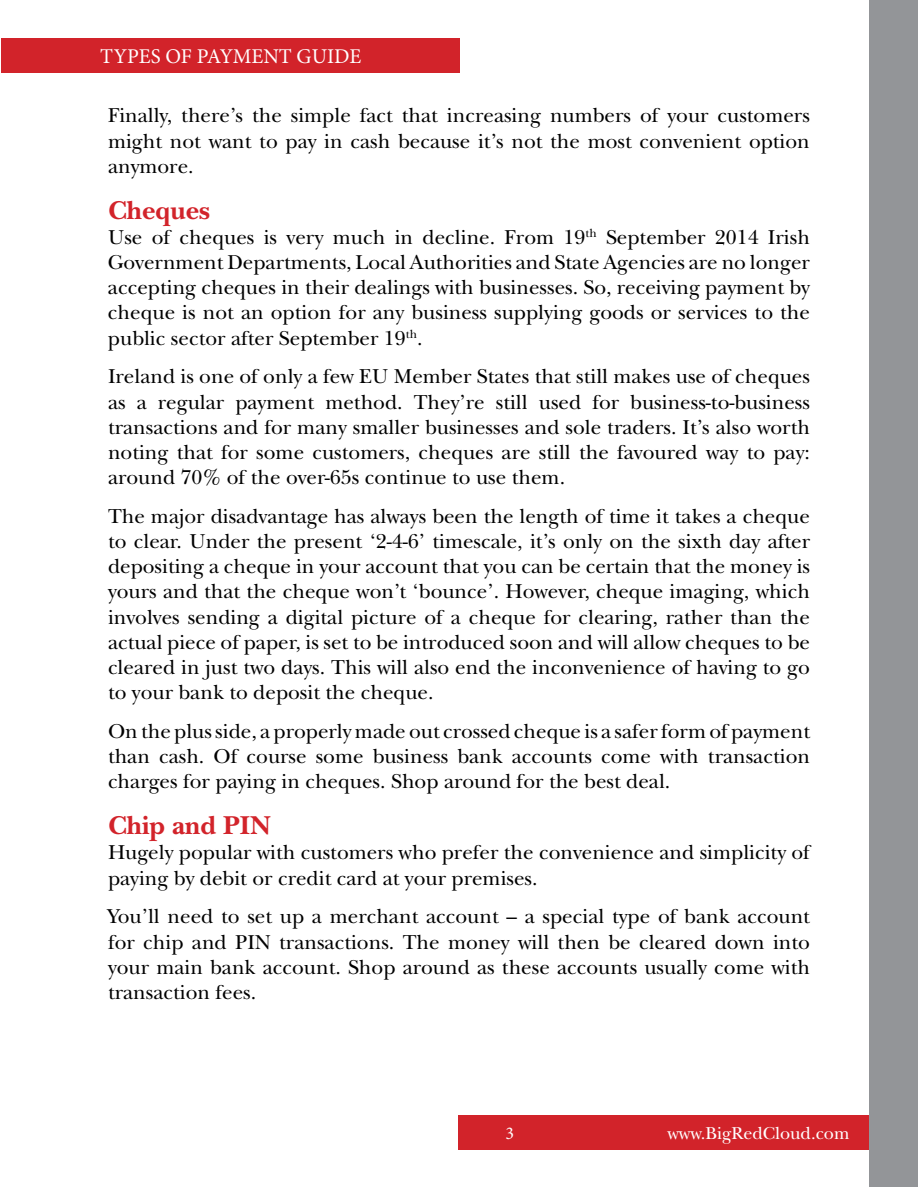
<style>
.page{position:relative;width:918px;height:1188px;background:#fff}
.page>*{position:absolute;margin:0;border:0;box-sizing:border-box;transform-origin:0 0}
.t1{font:700 27px "New Baskerville Std";color:#d2232a}
.t2{font:21px/25.2px "New Baskerville Std";color:#000;text-align:justify}
.t3{font:21px "Minion Pro";color:#fff}
.t4{font:18px "New Baskerville Std";color:#fff}
.t5{font:18px "Minion Pro";color:#fff}
</style>
<div class="page">
<div style="left:1px;top:38px;width:459px;height:35px;background:#d2232a"></div>
<hr style="left:0;top:1113px;width:1px;height:35px;background:#d2232a">
<div style="left:458px;top:1115px;width:459px;height:35px;background:#d2232a"></div>
<div style="left:869px;top:0;width:49px;height:1187px;background:#939598"></div>
<p class="t3" style="left:100px;top:42px;width:263px">TYPES OF PAYMENT GUIDE</p>
<p class="t2" style="left:108px;top:103px;width:703px">Finally, there’s the simple fact that increasing numbers of your customers might not want to pay in cash because it’s not the most convenient option anymore.</p>
<p class="t1" style="left:108px;top:194px;width:104px">Cheques</p>
<p class="t2" style="left:108px;top:225px;width:704px">Use of cheques is very much in decline. From 19<sup>th</sup> September 2014 Irish Government Departments, Local Authorities and State Agencies are no longer accepting cheques in their dealings with businesses. So, receiving payment by cheque is not an option for any business supplying goods or services to the public sector after September 19<sup>th</sup>.</p>
<p class="t2" style="left:108px;top:364px;width:704px">Ireland is one of only a few EU Member States that still makes use of cheques as a regular payment method. They’re still used for business-to-business transactions and for many smaller businesses and sole traders. It’s also worth noting that for some customers, cheques are still the favoured way to pay: around 70% of the over-65s continue to use them.</p>
<p class="t2" style="left:108px;top:504px;width:704px">The major disadvantage has always been the length of time it takes a cheque to clear. Under the present ‘2-4-6’ timescale, it’s only on the sixth day after depositing a cheque in your account that you can be certain that the money is yours and that the cheque won’t ‘bounce’. However, cheque imaging, which involves sending a digital picture of a cheque for clearing, rather than the actual piece of paper, is set to be introduced soon and will allow cheques to be cleared in just two days. This will also end the inconvenience of having to go to your bank to deposit the cheque.</p>
<p class="t2" style="left:108px;top:719px;width:704px">On the plus side, a properly made out crossed cheque is a safer form of payment than cash. Of course some business bank accounts come with transaction charges for paying in cheques. Shop around for the best deal.</p>
<p class="t1" style="left:108px;top:810px;width:165px">Chip and PIN</p>
<p class="t2" style="left:108px;top:840px;width:704px">Hugely popular with customers who prefer the convenience and simplicity of paying by debit or credit card at your premises.</p>
<p class="t2" style="left:108px;top:904px;width:704px">You’ll need to set up a merchant account – a special type of bank account for chip and PIN transactions. The money will then be cleared down into your main bank account. Shop around as these accounts usually come with transaction fees.</p>
<p class="t5" style="left:505px;top:1121px;width:10px">3</p>
<p class="t4" style="left:667px;top:1123px;width:184px">www.BigRedCloud.com</p>
</div>
